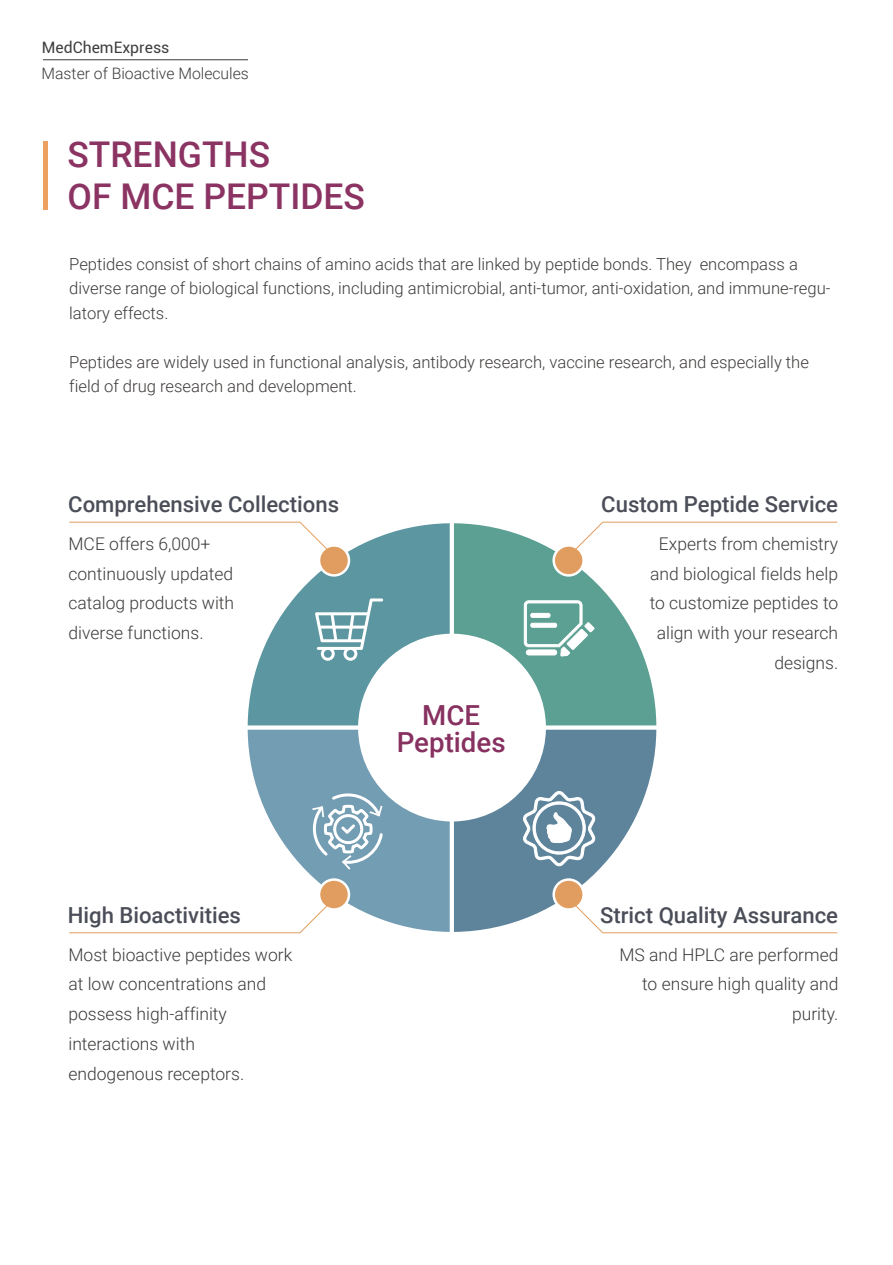
<style>
.page{position:relative;width:893px;height:1265px;background:#fff}
.page>*{position:absolute;margin:0;border:0;box-sizing:border-box;transform-origin:0 0}
.t1{font:500 35.52px/42.5px "Roboto";color:#8b3362}
.t2{font:500 27.65px/27.7px "Roboto";color:#873160;text-align:center}
.t3{font:500 22.05px "Roboto";color:#4b4e58}
.t4{font:300 17.5px/29.8px "Roboto";color:#3d3b3a;text-align:right}
.t5{font:300 16.62px/24.5px "Roboto";color:#3e3b3a}
.t6{font:300 15.75px "Roboto";color:#3d3b3a}
.t7{font:15.75px "Roboto";color:#3e3e3f}
</style>
<div class="page">
<hr style="left:43px;top:59px;width:205px;height:1px;background:#3d3b3a">
<div style="left:43px;top:141px;width:5px;height:69px;background:#eca15f"></div>
<svg style="left:69px;top:521px;width:769px;height:413px"></svg>
<p class="t7" style="left:42px;top:36px;width:129px">MedChemExpress</p>
<p class="t6" style="left:42px;top:62px;width:209px">Master of Bioactive Molecules</p>
<h1 class="t1" style="left:68px;top:132px;width:299px">STRENGTHS<br>OF MCE PEPTIDES</h1>
<p class="t5" style="left:69px;top:251px;width:763px">Peptides consist of short chains of amino acids that are linked by peptide bonds. They encompass a diverse range of biological functions, including antimicrobial, anti-tumor, anti-oxidation, and immune-regu&shy;latory effects.</p>
<p class="t5" style="left:69px;top:349px;width:741px">Peptides are widely used in functional analysis, antibody research, vaccine research, and especially the field of drug research and development.</p>
<h3 class="t3" style="left:68px;top:489px;width:272px">Comprehensive Collections</h3>
<p class="t4" style="left:69px;top:528px;width:167px;text-align:left">MCE offers 6,000+ continuously updated catalog products with diverse functions.</p>
<h3 class="t3" style="left:68px;top:900px;width:175px">High Bioactivities</h3>
<p class="t4" style="left:68px;top:939px;width:225px;text-align:left">Most bioactive peptides work at low concentrations and possess high-affinity interactions with endogenous receptors.</p>
<h2 class="t2" style="left:397px;top:700px;width:110px">MCE<br>Peptides</h2>
<h3 class="t3" style="left:601px;top:489px;width:238px">Custom Peptide Service</h3>
<p class="t4" style="left:650px;top:528px;width:190px">Experts from chemistry and biological fields help to customize peptides to align with your research designs.</p>
<h3 class="t3" style="left:600px;top:900px;width:239px">Strict Quality Assurance</h3>
<p class="t4" style="left:619px;top:939px;width:221px">MS and HPLC are performed to ensure high quality and purity.</p>
</div>
